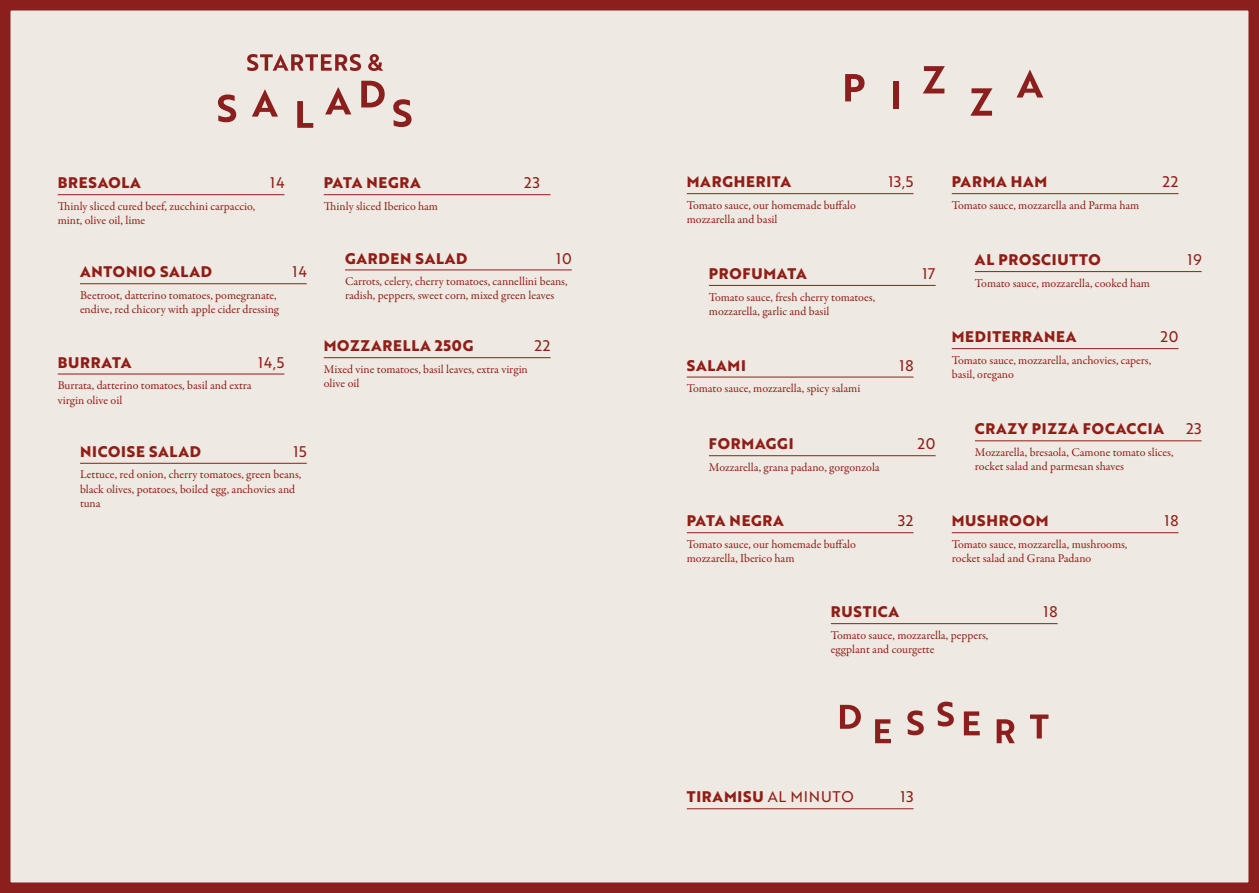
<style>
.page{position:relative;width:1259px;height:893px;background:#eee9e2}
.page>*{position:absolute;margin:0;border:0;box-sizing:border-box;transform-origin:0 0}
.t1{font:700 15px "Brother 1816 Extra";letter-spacing:.05em;color:#901e17}
.t2{font:15px "Brother 1816 Regular";letter-spacing:.05em;color:#901e17}
.t3{font:12px/14.4px "Garamond Premr Pro";color:#901e17}
.s1{font-family:"Brother 1816 Regular";font-weight:400}
</style>
<div class="page">
<svg style="left:247px;top:54px;width:114px;height:17px;background:#c18e89"></svg>
<svg style="left:368px;top:54px;width:15px;height:17px"></svg>
<svg style="left:218px;top:94px;width:18px;height:28px"></svg>
<svg style="left:252px;top:89px;width:26px;height:28px"></svg>
<svg style="left:297px;top:101px;width:16px;height:27px"></svg>
<svg style="left:325px;top:87px;width:26px;height:27px"></svg>
<svg style="left:361px;top:81px;width:24px;height:26px"></svg>
<svg style="left:393px;top:99px;width:18px;height:28px"></svg>
<svg style="left:845px;top:74px;width:19px;height:27px"></svg>
<div style="left:893px;top:81px;width:6px;height:27px;background:#8b1f1e"></div>
<svg style="left:922px;top:66px;width:23px;height:27px"></svg>
<svg style="left:970px;top:88px;width:22px;height:28px"></svg>
<svg style="left:1016px;top:70px;width:27px;height:28px"></svg>
<svg style="left:840px;top:705px;width:21px;height:24px"></svg>
<svg style="left:875px;top:719px;width:16px;height:24px"></svg>
<svg style="left:907px;top:710px;width:16px;height:25px"></svg>
<svg style="left:937px;top:702px;width:17px;height:24px"></svg>
<svg style="left:964px;top:711px;width:15px;height:24px"></svg>
<svg style="left:996px;top:719px;width:18px;height:24px"></svg>
<svg style="left:1030px;top:714px;width:18px;height:24px"></svg>
<hr style="left:687px;top:193px;width:226px;height:1px;background:#901e17">
<hr style="left:951px;top:193px;width:227px;height:1px;background:#901e17">
<hr style="left:687px;top:377px;width:226px;height:1px;background:#901e17">
<hr style="left:951px;top:348px;width:227px;height:1px;background:#901e17">
<hr style="left:687px;top:532px;width:226px;height:1px;background:#901e17">
<hr style="left:687px;top:808px;width:226px;height:1px;background:#901e17">
<hr style="left:951px;top:532px;width:227px;height:1px;background:#901e17">
<hr style="left:709px;top:285px;width:226px;height:1px;background:#901e17">
<hr style="left:709px;top:455px;width:226px;height:1px;background:#901e17">
<hr style="left:831px;top:623px;width:226px;height:1px;background:#901e17">
<hr style="left:975px;top:271px;width:226px;height:1px;background:#901e17">
<hr style="left:975px;top:440px;width:226px;height:1px;background:#901e17">
<hr style="left:58px;top:194px;width:226px;height:1px;background:#901e17">
<hr style="left:324px;top:194px;width:226px;height:1px;background:#901e17">
<hr style="left:80px;top:283px;width:227px;height:1px;background:#901e17">
<hr style="left:345px;top:270px;width:227px;height:1px;background:#901e17">
<hr style="left:58px;top:374px;width:226px;height:1px;background:#901e17">
<hr style="left:324px;top:357px;width:226px;height:1px;background:#901e17">
<hr style="left:80px;top:463px;width:227px;height:1px;background:#901e17">
<p class="t1" style="left:58px;top:171px;width:85px">BRESAOLA</p>
<p class="t2" style="left:270px;top:172px;width:16px">14</p>
<p class="t1" style="left:324px;top:171px;width:99px">PATA NEGRA</p>
<p class="t2" style="left:524px;top:172px;width:17px">23</p>
<p class="t3" style="left:58px;top:199px;width:199px">Thinly sliced cured beef, zucchini carpaccio, mint, olive oil, lime</p>
<p class="t3" style="left:324px;top:199px;width:116px">Thinly sliced Iberico ham</p>
<p class="t1" style="left:80px;top:260px;width:133px">ANTONIO SALAD</p>
<p class="t2" style="left:292px;top:261px;width:16px">14</p>
<p class="t3" style="left:80px;top:288px;width:200px">Beetroot, datterino tomatoes, pomegranate, endive, red chicory with apple cider dressing</p>
<p class="t1" style="left:58px;top:351px;width:75px">BURRATA</p>
<p class="t2" style="left:258px;top:351px;width:28px">14,5</p>
<p class="t3" style="left:58px;top:378px;width:195px">Burrata, datterino tomatoes, basil and extra virgin olive oil</p>
<p class="t1" style="left:80px;top:440px;width:122px">NICOISE SALAD</p>
<p class="t2" style="left:293px;top:440px;width:15px">15</p>
<p class="t3" style="left:80px;top:468px;width:223px">Lettuce, red onion, cherry tomatoes, green beans, black olives, potatoes, boiled egg, anchovies and tuna</p>
<p class="t1" style="left:345px;top:247px;width:124px">GARDEN SALAD</p>
<p class="t2" style="left:556px;top:247px;width:17px">10</p>
<p class="t3" style="left:345px;top:274px;width:224px">Carrots, celery, cherry tomatoes, cannellini beans, radish, peppers, sweet corn, mixed green leaves</p>
<p class="t1" style="left:324px;top:334px;width:151px">MOZZARELLA 250G</p>
<p class="t2" style="left:534px;top:335px;width:18px">22</p>
<p class="t3" style="left:324px;top:362px;width:206px">Mixed vine tomatoes, basil leaves, extra virgin olive oil</p>
<p class="t1" style="left:687px;top:170px;width:106px">MARGHERITA</p>
<p class="t2" style="left:888px;top:171px;width:27px">13,5</p>
<p class="t3" style="left:687px;top:198px;width:171px">Tomato sauce, our homemade buffalo mozzarella and basil</p>
<p class="t1" style="left:709px;top:262px;width:99px">PROFUMATA</p>
<p class="t2" style="left:922px;top:262px;width:15px">17</p>
<p class="t3" style="left:709px;top:290px;width:168px">Tomato sauce, fresh cherry tomatoes, mozzarella, garlic and basil</p>
<p class="t1" style="left:687px;top:354px;width:61px">SALAMI</p>
<p class="t2" style="left:899px;top:354px;width:15px">18</p>
<p class="t3" style="left:687px;top:381px;width:175px">Tomato sauce, mozzarella, spicy salami</p>
<p class="t1" style="left:709px;top:432px;width:86px">FORMAGGI</p>
<p class="t2" style="left:917px;top:433px;width:19px">20</p>
<p class="t3" style="left:709px;top:460px;width:172px">Mozzarella, grana padano, gorgonzola</p>
<p class="t1" style="left:687px;top:509px;width:99px">PATA NEGRA</p>
<p class="t2" style="left:898px;top:510px;width:17px">32</p>
<p class="t3" style="left:687px;top:537px;width:171px">Tomato sauce, our homemade buffalo mozzarella, Iberico ham</p>
<p class="t1" style="left:951px;top:170px;width:97px">PARMA HAM</p>
<p class="t2" style="left:1162px;top:171px;width:18px">22</p>
<p class="t3" style="left:951px;top:198px;width:189px">Tomato sauce, mozzarella and Parma ham</p>
<p class="t1" style="left:975px;top:248px;width:127px">AL PROSCIUTTO</p>
<p class="t2" style="left:1187px;top:249px;width:16px">19</p>
<p class="t3" style="left:975px;top:276px;width:176px">Tomato sauce, mozzarella, cooked ham</p>
<p class="t1" style="left:951px;top:325px;width:126px">MEDITERRANEA</p>
<p class="t2" style="left:1160px;top:326px;width:19px">20</p>
<p class="t3" style="left:951px;top:353px;width:201px">Tomato sauce, mozzarella, anchovies, capers, basil, oregano</p>
<p class="t1" style="left:975px;top:418px;width:190px">CRAZY PIZZA FOCACCIA</p>
<p class="t2" style="left:1186px;top:418px;width:17px">23</p>
<p class="t3" style="left:975px;top:445px;width:200px">Mozzarella, bresaola, Camone tomato slices, rocket salad and parmesan shaves</p>
<p class="t1" style="left:951px;top:509px;width:98px">MUSHROOM</p>
<p class="t2" style="left:1164px;top:510px;width:15px">18</p>
<p class="t3" style="left:951px;top:537px;width:177px">Tomato sauce, mozzarella, mushrooms, rocket salad and Grana Padano</p>
<p class="t1" style="left:831px;top:600px;width:70px">RUSTICA</p>
<p class="t2" style="left:1043px;top:601px;width:15px">18</p>
<p class="t3" style="left:831px;top:628px;width:159px">Tomato sauce, mozzarella, peppers, eggplant and courgette</p>
<p class="t1" style="left:687px;top:785px;width:168px">TIRAMISU <span class="s1">AL MINUTO</span></p>
<p class="t2" style="left:900px;top:786px;width:15px">13</p>
</div>
